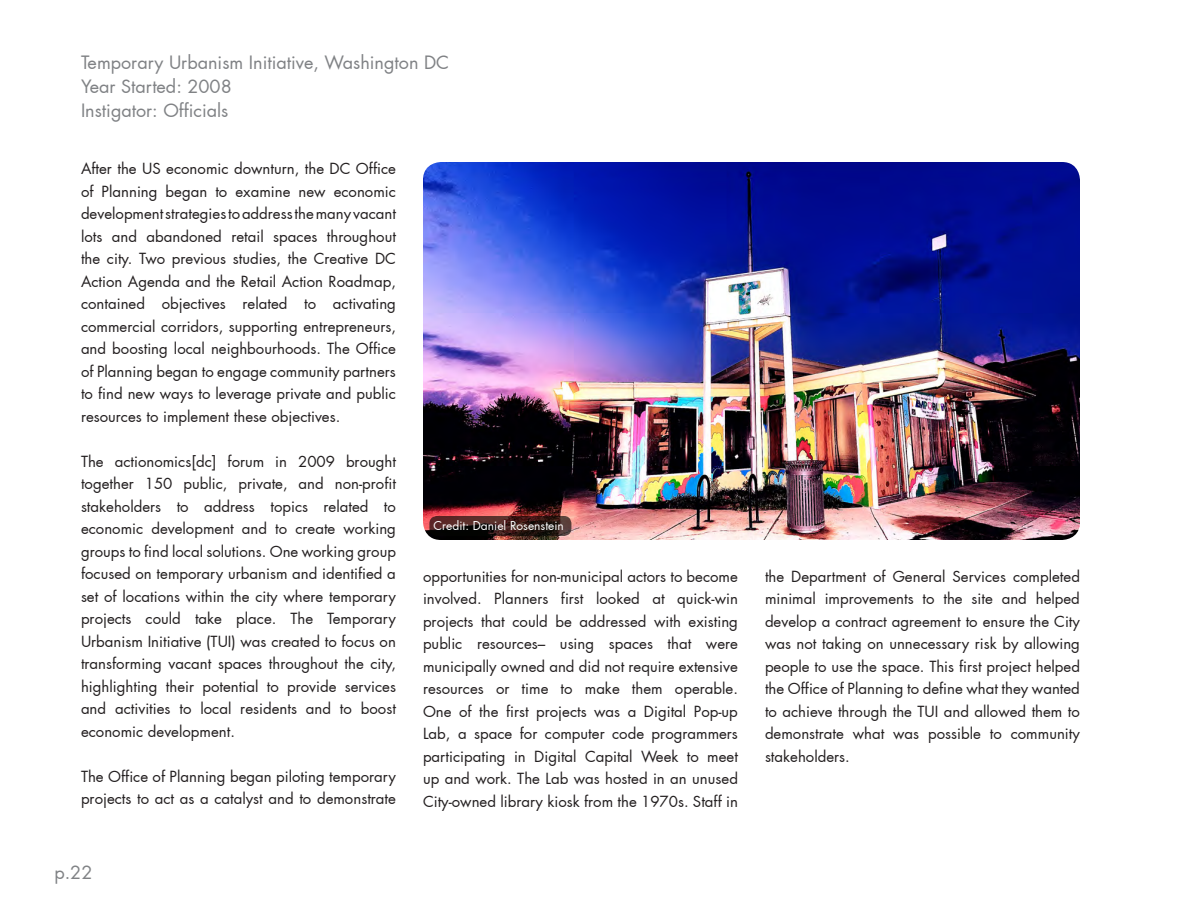
<style>
.page{position:relative;width:1188px;height:918px;background:#fff}
.page>*{position:absolute;margin:0;border:0;box-sizing:border-box;transform-origin:0 0}
.t1{font:18px "Futura";color:#808285}
.t2{font:15px/22.5px "Futura";color:#231f20;text-align:justify}
.t3{font:12px "Futura";color:#fff}
</style>
<div class="page">
<img style="left:423px;top:162px;width:657px;height:378px">
<svg style="left:429px;top:516px;width:142px;height:20px;background:#341b18"></svg>
<p class="t1" style="left:81px;top:51px;width:370px">Temporary Urbanism Initiative, Washington DC</p>
<p class="t1" style="left:81px;top:75px;width:152px">Year Started: 2008</p>
<p class="t1" style="left:81px;top:99px;width:149px">Instigator: Officials</p>
<p class="t2" style="left:81px;top:158px;width:317px">After the US economic downturn, the DC Office of Planning began to examine new economic development strategies to address the many vacant lots and abandoned retail spaces throughout the city. Two previous studies, the Creative DC Action Agenda and the Retail Action Roadmap, contained objectives related to activating commercial corridors, supporting entrepreneurs, and boosting local neighbourhoods. The Office of Planning began to engage community partners to find new ways to leverage private and public resources to implement these objectives.</p>
<p class="t2" style="left:81px;top:450px;width:317px">The actionomics[dc] forum in 2009 brought together 150 public, private, and non-profit stakeholders to address topics related to economic development and to create working groups to find local solutions. One working group focused on temporary urbanism and identified a set of locations within the city where temporary projects could take place. The Temporary Urbanism Initiative (TUI) was created to focus on transforming vacant spaces throughout the city, highlighting their potential to provide services and activities to local residents and to boost economic development.</p>
<p class="t2" style="left:81px;top:765px;width:316px">The Office of Planning began piloting temporary projects to act as a catalyst and to demonstrate</p>
<p class="t1" style="left:54px;top:861px;width:40px">p.22</p>
<p class="t3" style="left:434px;top:518px;width:132px">Credit: Daniel Rosenstein</p>
<p class="t2" style="left:423px;top:565px;width:317px">opportunities for non-municipal actors to become involved. Planners first looked at quick-win projects that could be addressed with existing public resources– using spaces that were municipally owned and did not require extensive resources or time to make them operable.<br>One of the first projects was a Digital Pop-up Lab, a space for computer code programmers participating in Digital Capital Week to meet up and work. The Lab was hosted in an unused City-owned library kiosk from the 1970s. Staff in</p>
<p class="t2" style="left:765px;top:565px;width:317px">the Department of General Services completed minimal improvements to the site and helped develop a contract agreement to ensure the City was not taking on unnecessary risk by allowing people to use the space. This first project helped the Office of Planning to define what they wanted to achieve through the TUI and allowed them to demonstrate what was possible to community stakeholders.</p>
</div>
